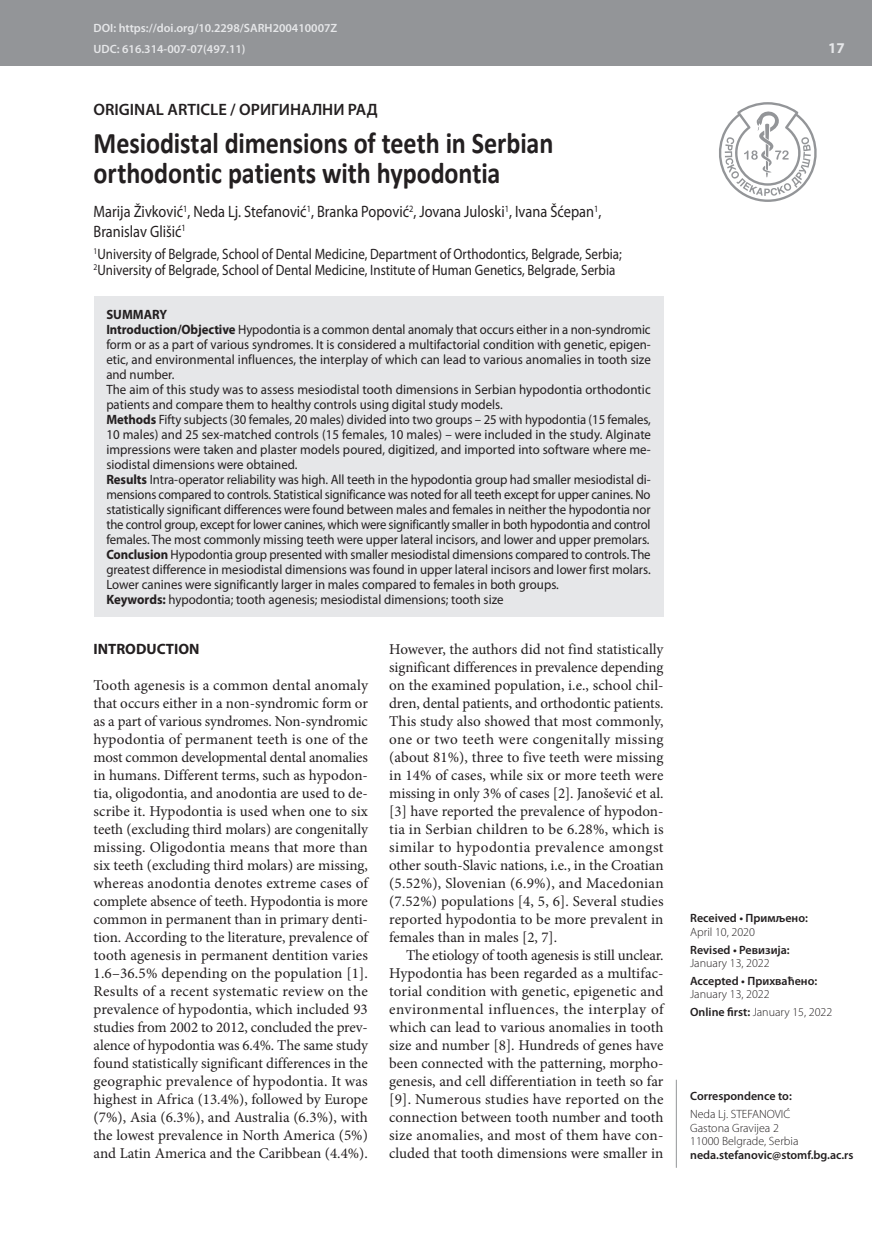
<style>
.page{position:relative;width:872px;height:1234px;background:#fff}
.page>*{position:absolute;margin:0;border:0;box-sizing:border-box;transform-origin:0 0}
.t1{font:700 30px/30px "Calibri";letter-spacing:-.005em;color:#231f20;scale:.87 1}
.t2{font:16.5px/19.5px "Myriad Pro";color:#231f20;scale:.87 1}
.t3{font:600 16.5px "Myriad Pro";color:#231f20}
.t4{font:15px/18px "Minion Pro";letter-spacing:.005em;color:#231f20;text-align:justify}
.t5{font:15px/15.8px "Myriad Pro";color:#231f20;scale:.87 1}
.t6{font:700 15px "Myriad Pro";color:#231f20}
.t7{font:700 15px "Myriad Pro";color:#e6e7e9}
.t8{font:13.5px/15px "Myriad Pro";letter-spacing:-.005em;color:#231f20;scale:.94 1}
.t9{font:300 12px/13.5px "Myriad Pro";color:#231f20}
.t10{font:600 12px "Myriad Pro";color:#231f20}
.t11{font:600 12px/21.3px "Myriad Pro";color:#e6e7e9}
.s1{font-weight:700}
.s2{font-weight:600}
</style>
<div class="page">
<div style="left:0;top:0;width:872px;height:66px;background:#939598"></div>
<svg style="left:719px;top:102px;width:98px;height:100px"></svg>
<hr style="left:676px;top:1079px;width:1px;height:88px;background:#939598">
<div style="left:94px;top:296px;width:569px;height:320px;background:#e6e7e9"></div>
<p class="t11" style="left:94px;top:17px;width:245px">DOI: https://doi.org/10.2298/SARH200410007Z<br>UDC: 616.314-007-07(497.11)</p>
<p class="t3" style="left:94px;top:98px;width:286px">ORIGINAL ARTICLE / ОРИГИНАЛНИ РАД</p>
<h1 class="t1" style="left:94px;top:128px;width:530px">Mesiodistal dimensions of teeth in Serbian orthodontic patients with hypodontia</h1>
<p class="t2" style="left:94px;top:202px;width:585px">Marija Živković<sup>1</sup>, Neda Lj. Stefanović<sup>1</sup>, Branka Popović<sup>2</sup>, Jovana Juloski<sup>1</sup>, Ivana Šćepan<sup>1</sup>,<br>Branislav Glišić<sup>1</sup></p>
<p class="t5" style="left:94px;top:246px;width:609px"><sup>1</sup>University of Belgrade, School of Dental Medicine, Department of Orthodontics, Belgrade, Serbia;<br><sup>2</sup>University of Belgrade, School of Dental Medicine, Institute of Human Genetics, Belgrade, Serbia</p>
<p class="t8" style="left:106px;top:306px;width:581px"><span class="s1">SUMMARY<br>Introduction/Objective</span> Hypodontia is a common dental anomaly that occurs either in a non-syndromic form or as a part of various syndromes. It is considered a multifactorial condition with genetic, epigen&shy;etic, and environmental influences, the interplay of which can lead to various anomalies in tooth size and number.<br>The aim of this study was to assess mesiodistal tooth dimensions in Serbian hypodontia orthodontic patients and compare them to healthy controls using digital study models.<br><span class="s1">Methods</span> Fifty subjects (30 females, 20 males) divided into two groups – 25 with hypodontia (15 females, 10 males) and 25 sex-matched controls (15 females, 10 males) – were included in the study. Alginate impressions were taken and plaster models poured, digitized, and imported into software where me&shy;siodistal dimensions were obtained.<br><span class="s1">Results</span> Intra-operator reliability was high. All teeth in the hypodontia group had smaller mesiodistal di&shy;mensions compared to controls. Statistical significance was noted for all teeth except for upper canines. No statistically significant differences were found between males and females in neither the hypodontia nor the control group, except for lower canines, which were significantly smaller in both hypodontia and control females. The most commonly missing teeth were upper lateral incisors, and lower and upper premolars.<br><span class="s1">Conclusion</span> Hypodontia group presented with smaller mesiodistal dimensions compared to controls. The greatest difference in mesiodistal dimensions was found in upper lateral incisors and lower first molars.<br>Lower canines were significantly larger in males compared to females in both groups.<br><span class="s1">Keywords:</span> hypodontia; tooth agenesis; mesiodistal dimensions; tooth size</p>
<p class="t6" style="left:94px;top:639px;width:107px">INTRODUCTION</p>
<p class="t4" style="left:94px;top:676px;width:276px">Tooth agenesis is a common dental anomaly that occurs either in a non-syndromic form or as a part of various syndromes. Non-syndromic hypodontia of permanent teeth is one of the most common developmental dental anomalies in humans. Different terms, such as hypodon&shy;tia, oligodontia, and anodontia are used to de&shy;scribe it. Hypodontia is used when one to six teeth (excluding third molars) are congenitally missing. Oligodontia means that more than six teeth (excluding third molars) are missing, whereas anodontia denotes extreme cases of complete absence of teeth. Hypodontia is more common in permanent than in primary denti&shy;tion. According to the literature, prevalence of tooth agenesis in permanent dentition varies 1.6–36.5% depending on the population [1].<br>Results of a recent systematic review on the prevalence of hypodontia, which included 93 studies from 2002 to 2012, concluded the prev&shy;alence of hypodontia was 6.4%. The same study found statistically significant differences in the geographic prevalence of hypodontia. It was highest in Africa (13.4%), followed by Europe (7%), Asia (6.3%), and Australia (6.3%), with the lowest prevalence in North America (5%) and Latin America and the Caribbean (4.4%).</p>
<p class="t4" style="left:389px;top:640px;width:276px">However, the authors did not find statistically significant differences in prevalence depending on the examined population, i.e., school chil&shy;dren, dental patients, and orthodontic patients.<br>This study also showed that most commonly, one or two teeth were congenitally missing (about 81%), three to five teeth were missing in 14% of cases, while six or more teeth were missing in only 3% of cases [2]. Janošević et al. [3] have reported the prevalence of hypodon&shy;tia in Serbian children to be 6.28%, which is similar to hypodontia prevalence amongst other south-Slavic nations, i.e., in the Croatian (5.52%), Slovenian (6.9%), and Macedonian (7.52%) populations [4, 5, 6]. Several studies reported hypodontia to be more prevalent in females than in males [2, 7].</p>
<p class="t4" style="left:389px;top:946px;width:276px;text-indent:17px">The etiology of tooth agenesis is still unclear.<br>Hypodontia has been regarded as a multifac&shy;torial condition with genetic, epigenetic and environmental influences, the interplay of which can lead to various anomalies in tooth size and number [8]. Hundreds of genes have been connected with the patterning, morpho&shy;genesis, and cell differentiation in teeth so far [9]. Numerous studies have reported on the connection between tooth number and tooth size anomalies, and most of them have con&shy;cluded that tooth dimensions were smaller in</p>
<p class="t7" style="left:828px;top:38px;width:18px">17</p>
<p class="t10" style="left:690px;top:910px;width:119px">Received • Примљено:</p>
<p class="t9" style="left:690px;top:924px;width:66px">April 10, 2020</p>
<p class="t10" style="left:690px;top:941px;width:101px">Revised • Ревизија:</p>
<p class="t9" style="left:690px;top:956px;width:81px">January 13, 2022</p>
<p class="t10" style="left:690px;top:972px;width:129px">Accepted • Прихваћено:</p>
<p class="t9" style="left:690px;top:985px;width:144px;line-height:17.7px">January 13, 2022<br><span class="s2">Online first:</span> January 15, 2022</p>
<p class="t10" style="left:690px;top:1088px;width:103px">Correspondence to:</p>
<p class="t9" style="left:690px;top:1107px;width:110px">Neda Lj. STEFANOVIĆ<br>Gastona Gravijea 2<br>11000 Belgrade, Serbia</p>
<p class="t10" style="left:690px;top:1146px;width:165px">neda.stefanovic@stomf.bg.ac.rs</p>
</div>
